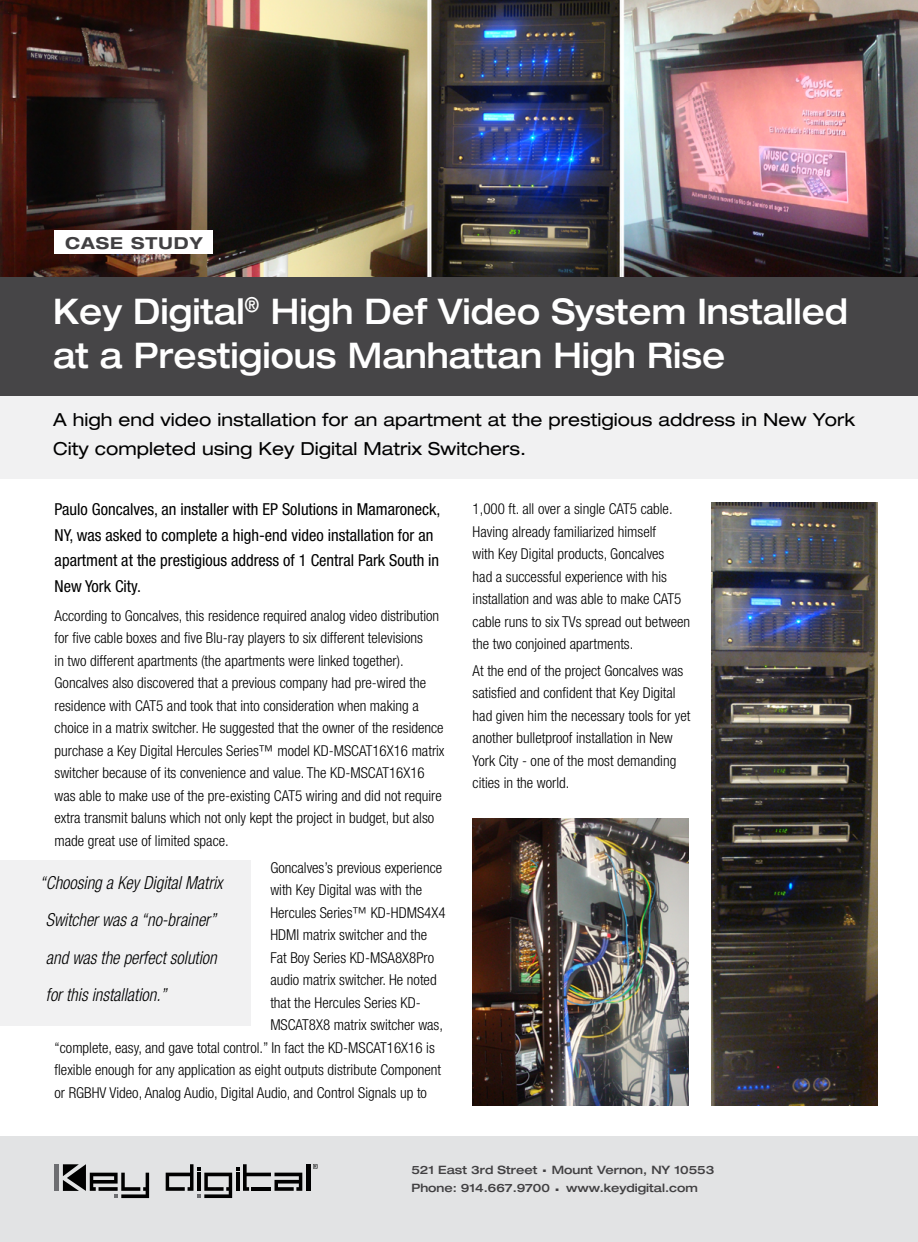
<style>
.page{position:relative;width:918px;height:1242px;background:#fff}
.page>*{position:absolute;margin:0;border:0;box-sizing:border-box;transform-origin:0 0}
.t1{font:500 expanded 35.4px/44px "Helvetica Neue";color:#fff;scale:.91 1}
.t2{font:expanded 18px/28.5px "Helvetica Neue";color:#000}
.t3{font:italic 300 condensed 18px/37.5px "Helvetica Neue";color:#000;scale:.95 1}
.t4{font:condensed 16.5px/25.5px "Helvetica Neue";color:#000}
.t5{font:700 expanded 16.5px "Helvetica Neue";letter-spacing:.06em;color:#414042}
.t6{font:300 condensed 15px/22.5px "Helvetica Neue";color:#000}
.t7{font:500 expanded 11.55px/18.8px "Helvetica Neue";color:#414042}
</style>
<div class="page">
<div style="left:0;top:1137px;width:918px;height:105px;background:#e2e3e4"></div>
<hr style="left:55px;top:1164px;width:4px;height:27px;background:#6d6e71">
<hr style="left:306px;top:1164px;width:4px;height:27px;background:#000">
<svg style="left:166px;top:1164px;width:136px;height:34px"></svg>
<svg style="left:63px;top:1164px;width:86px;height:34px"></svg>
<svg style="left:313px;top:1164px;width:5px;height:5px"></svg>
<img style="left:0;top:0;width:918px;height:278px">
<div style="left:0;top:278px;width:918px;height:118px;background:#464547"></div>
<div style="left:0;top:396px;width:918px;height:82px;background:#f1f1f2"></div>
<div style="left:55px;top:230px;width:158px;height:24px;background:#fff"></div>
<div style="left:0;top:861px;width:250px;height:165px;background:#f1f1f2"></div>
<img style="left:712px;top:502px;width:166px;height:604px">
<img style="left:473px;top:818px;width:215px;height:288px">
<p class="t5" style="left:65px;top:232px;width:139px">CASE STUDY</p>
<h1 class="t1" style="left:53px;top:288px;width:875px">Key Digital<sup>®</sup> High Def Video System Installed at a Prestigious Manhattan High Rise</h1>
<p class="t2" style="left:53px;top:405px;width:804px">A high end video installation for an apartment at the prestigious address in New York<br>City completed using Key Digital Matrix Switchers.</p>
<p class="t4" style="left:55px;top:496px;width:387px">Paulo Goncalves, an installer with EP Solutions in Mamaroneck, NY, was asked to complete a high-end video installation for an apartment at the prestigious address of 1 Central Park South in New York City.</p>
<p class="t6" style="left:55px;top:604px;width:391px">According to Goncalves, this residence required analog video distribution for five cable boxes and five Blu-ray players to six different televisions<br>in two different apartments (the apartments were linked together).<br>Goncalves also discovered that a previous company had pre-wired the residence with CAT5 and took that into consideration when making a choice in a matrix switcher. He suggested that the owner of the residence purchase a Key Digital Hercules Series™ model KD-MSCAT16X16 matrix switcher because of its convenience and value. The KD-MSCAT16X16 was able to make use of the pre-existing CAT5 wiring and did not require extra transmit baluns which not only kept the project in budget, but also made great use of limited space.</p>
<p class="t6" style="left:270px;top:856px;width:173px">Goncalves’s previous experience</p>
<p class="t6" style="left:270px;top:878px;width:153px">with Key Digital was with the</p>
<p class="t6" style="left:270px;top:901px;width:177px">Hercules Series™ KD-HDMS4X4</p>
<p class="t6" style="left:270px;top:923px;width:158px">HDMI matrix switcher and the</p>
<p class="t6" style="left:270px;top:946px;width:165px">Fat Boy Series KD-MSA8X8Pro</p>
<p class="t6" style="left:270px;top:968px;width:168px">audio matrix switcher. He noted</p>
<p class="t6" style="left:270px;top:991px;width:152px">that the Hercules Series KD-</p>
<p class="t6" style="left:270px;top:1013px;width:174px">MSCAT8X8 matrix switcher was,</p>
<p class="t6" style="left:55px;top:1036px;width:382px">“complete, easy, and gave total control.” In fact the KD-MSCAT16X16 is</p>
<p class="t6" style="left:55px;top:1058px;width:388px">flexible enough for any application as eight outputs distribute Component</p>
<p class="t6" style="left:55px;top:1081px;width:374px">or RGBHV Video, Analog Audio, Digital Audio, and Control Signals up to</p>
<p class="t3" style="left:46px;top:863px;width:188px;text-indent:-6px">“Choosing a Key Digital Matrix<br>Switcher was a “no-brainer” and was the perfect solution for this installation.”</p>
<p class="t6" style="left:473px;top:497px;width:219px">1,000 ft. all over a single CAT5 cable.<br>Having already familiarized himself<br>with Key Digital products, Goncalves<br>had a successful experience with his installation and was able to make CAT5 cable runs to six TVs spread out between the two conjoined apartments.</p>
<p class="t6" style="left:473px;top:659px;width:219px">At the end of the project Goncalves was satisfied and confident that Key Digital had given him the necessary tools for yet another bulletproof installation in New York City - one of the most demanding cities in the world.</p>
<p class="t7" style="left:411px;top:1160px;width:305px">521 East 3rd Street <sup>.</sup> Mount Vernon, NY 10553<br>Phone: 914.667.9700 <sup>.</sup> www.keydigital.com</p>
</div>
